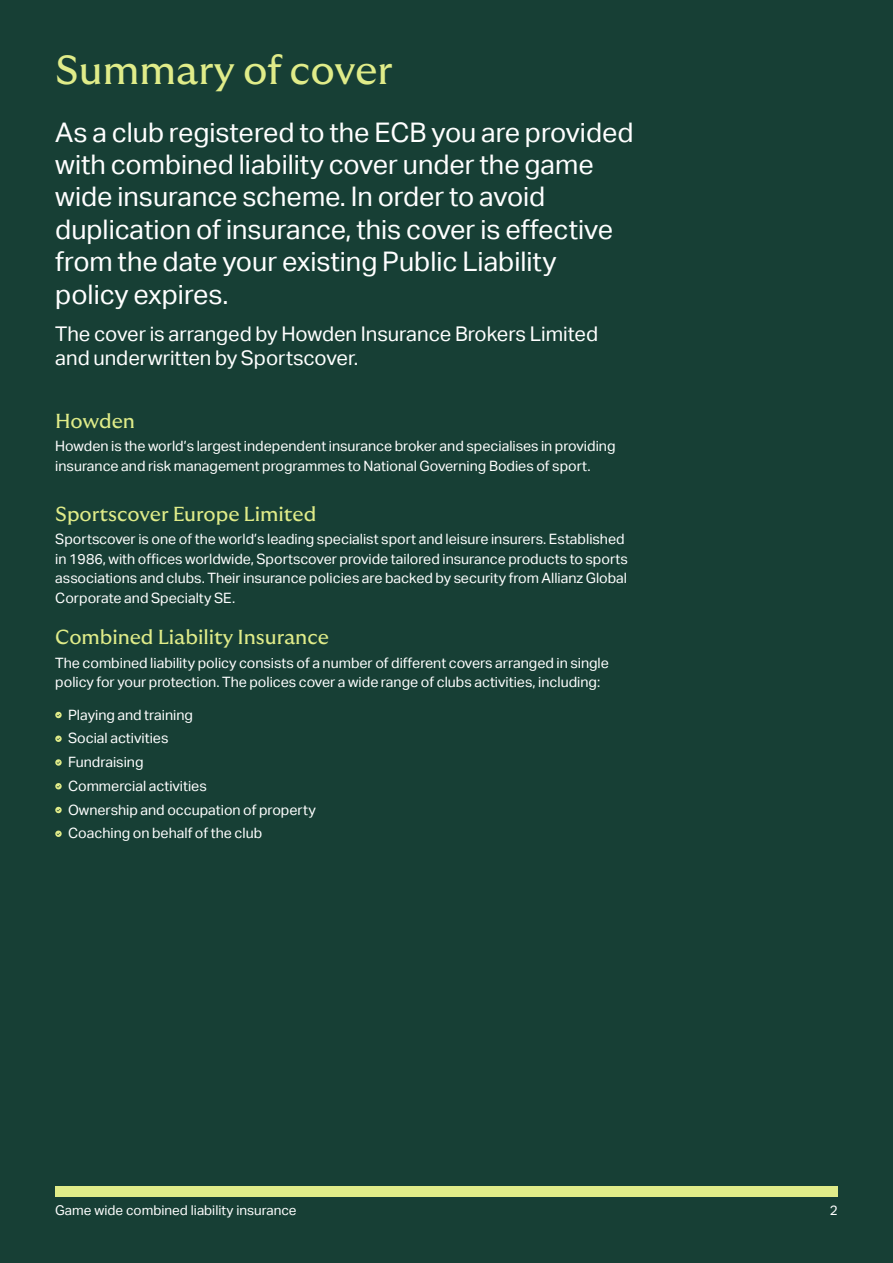
<style>
.page{position:relative;width:893px;height:1263px;background:#173f35}
.page>*{position:absolute;margin:0;border:0;box-sizing:border-box;transform-origin:0 0}
.t1{font:40.5px "GT Ultra Median";letter-spacing:-.005em;color:#e0ec89}
.t2{font:27px/32.4px "Aktiv Grotesk";color:#fff}
.t3{font:20.25px/24.3px "Aktiv Grotesk";color:#fff}
.t4{font:20.25px "GT Ultra Median";color:#e0ec89}
.t5{font:14.25px/19.5px "Aktiv Grotesk";color:#fff}
.t6{font:13.5px "Aktiv Grotesk";color:#fff}
</style>
<div class="page">
<div style="left:55px;top:1186px;width:783px;height:11px;background:#e0ec89"></div>
<svg style="left:55px;top:712px;width:7px;height:6px"></svg>
<svg style="left:55px;top:735px;width:7px;height:7px"></svg>
<svg style="left:55px;top:759px;width:7px;height:7px"></svg>
<svg style="left:55px;top:783px;width:7px;height:6px"></svg>
<svg style="left:55px;top:807px;width:7px;height:6px"></svg>
<svg style="left:55px;top:830px;width:7px;height:7px"></svg>
<h1 class="t1" style="left:55px;top:47px;width:339px">Summary of cover</h1>
<p class="t2" style="left:55px;top:116px;width:580px">As a club registered to the ECB you are provided with combined liability cover under the game wide insurance scheme. In order to avoid duplication of insurance, this cover is effective from the date your existing Public Liability policy expires.</p>
<h3 class="t3" style="left:55px;top:321px;width:544px">The cover is arranged by Howden Insurance Brokers Limited and underwritten by Sportscover.</h3>
<h3 class="t4" style="left:55px;top:409px;width:81px">Howden</h3>
<p class="t5" style="left:55px;top:437px;width:562px">Howden is the world’s largest independent insurance broker and specialises in providing insurance and risk management programmes to National Governing Bodies of sport.</p>
<h3 class="t4" style="left:55px;top:502px;width:263px">Sportscover Europe Limited</h3>
<p class="t5" style="left:55px;top:530px;width:574px">Sportscover is one of the world’s leading specialist sport and leisure insurers. Established in 1986, with offices worldwide, Sportscover provide tailored insurance products to sports associations and clubs. Their insurance policies are backed by security from Allianz Global Corporate and Specialty SE.</p>
<h3 class="t4" style="left:55px;top:626px;width:275px">Combined Liability Insurance</h3>
<p class="t5" style="left:55px;top:653px;width:555px">The combined liability policy consists of a number of different covers arranged in single policy for your protection. The polices cover a wide range of clubs activities, including:</p>
<p class="t5" style="left:68px;top:703px;width:249px;line-height:23.7px">Playing and training<br>Social activities<br>Fundraising<br>Commercial activities<br>Ownership and occupation of property<br>Coaching on behalf of the club</p>
<p class="t6" style="left:55px;top:1203px;width:243px">Game wide combined liability insurance</p>
<p class="t6" style="left:830px;top:1203px;width:9px">2</p>
</div>
